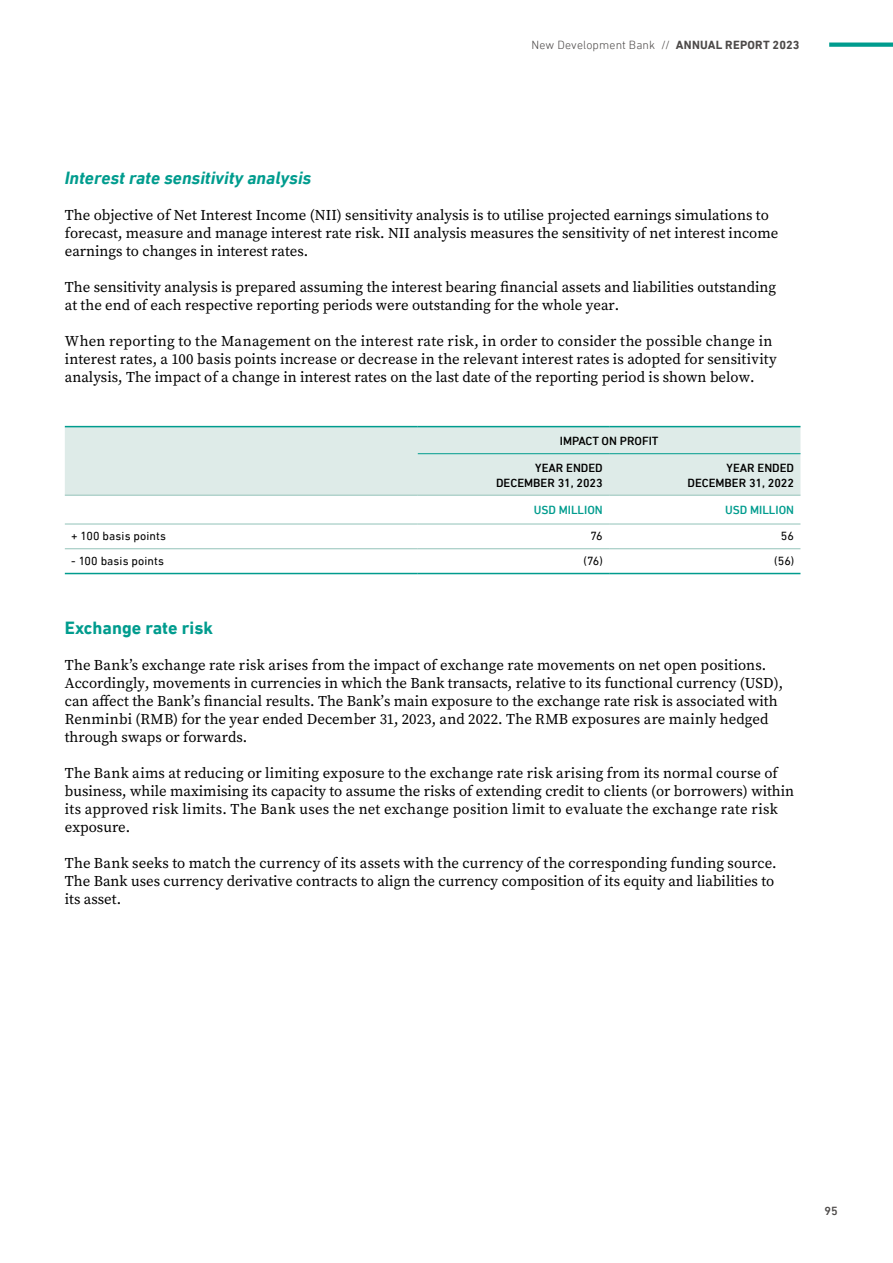
<style>
.page{position:relative;width:893px;height:1263px;background:#fff}
.page>*{position:absolute;margin:0;border:0;box-sizing:border-box;transform-origin:0 0}
.t1{font:italic 700 18px "DIN Next LT Pro";color:#009c8e}
.t2{font:700 18px "DIN Next LT Pro";color:#009c8e}
.t3{font:15px/18px "Source Serif Variable";color:#000}
.t4{font:500 12px/14.4px "DIN Next LT Pro";color:#000;text-align:right}
.t5{font:12px "DIN Next LT Pro";letter-spacing:.01em;color:#000}
.t6{font:300 12px "DIN Next LT Pro";letter-spacing:.01em;color:#4c4948}
.t7{font:500 12px "DIN Next LT Pro";color:#009c8e}
.t8{font:500 12px "DIN Next LT Pro";color:#4c4948}
.s1{font-weight:700}
</style>
<div class="page">
<div style="left:65px;top:427px;width:735px;height:68px;background:#deebe8"></div>
<svg style="left:65px;top:523px;width:735px;height:1px"></svg>
<hr style="left:65px;top:426px;width:353px;height:1px;background:#009c8e">
<hr style="left:418px;top:426px;width:191px;height:1px;background:#009c8e">
<hr style="left:609px;top:426px;width:191px;height:1px;background:#009c8e">
<hr style="left:418px;top:453px;width:191px;height:1px;background:#009c8e">
<hr style="left:609px;top:453px;width:191px;height:1px;background:#009c8e">
<hr style="left:65px;top:495px;width:353px;height:1px;background:#92c2b8">
<hr style="left:418px;top:495px;width:191px;height:1px;background:#92c2b8">
<hr style="left:609px;top:495px;width:191px;height:1px;background:#92c2b8">
<hr style="left:65px;top:524px;width:353px;height:1px;background:#92c2b8">
<hr style="left:418px;top:524px;width:191px;height:1px;background:#92c2b8">
<hr style="left:609px;top:524px;width:191px;height:1px;background:#92c2b8">
<hr style="left:65px;top:573px;width:353px;height:1px;background:#009c8e">
<hr style="left:418px;top:573px;width:191px;height:1px;background:#009c8e">
<hr style="left:609px;top:573px;width:191px;height:1px;background:#009c8e">
<hr style="left:65px;top:548px;width:353px;height:1px;background:#92c2b8">
<hr style="left:418px;top:548px;width:191px;height:1px;background:#92c2b8">
<hr style="left:609px;top:548px;width:191px;height:1px;background:#92c2b8">
<svg style="left:829px;top:43px;width:64px;height:4px"></svg>
<p class="t6" style="left:531px;top:38px;width:269px">New Development Bank // <span class="s1">ANNUAL REPORT 2023</span></p>
<p class="t1" style="left:65px;top:167px;width:248px">Interest rate sensitivity analysis</p>
<p class="t3" style="left:65px;top:206px;width:715px">The objective of Net Interest Income (NII) sensitivity analysis is to utilise projected earnings simulations to forecast, measure and manage interest rate risk. NII analysis measures the sensitivity of net interest income earnings to changes in interest rates.</p>
<p class="t3" style="left:65px;top:278px;width:713px">The sensitivity analysis is prepared assuming the interest bearing financial assets and liabilities outstanding at the end of each respective reporting periods were outstanding for the whole year.</p>
<p class="t3" style="left:65px;top:332px;width:713px">When reporting to the Management on the interest rate risk, in order to consider the possible change in interest rates, a 100 basis points increase or decrease in the relevant interest rates is adopted for sensitivity analysis, The impact of a change in interest rates on the last date of the reporting period is shown below.</p>
<p class="t4" style="left:560px;top:434px;width:100px">IMPACT ON PROFIT</p>
<p class="t4" style="left:496px;top:461px;width:108px">YEAR ENDED<br>DECEMBER 31, 2023</p>
<p class="t4" style="left:687px;top:461px;width:108px">YEAR ENDED<br>DECEMBER 31, 2022</p>
<p class="t7" style="left:534px;top:503px;width:71px">USD MILLION</p>
<p class="t7" style="left:725px;top:503px;width:71px">USD MILLION</p>
<p class="t5" style="left:71px;top:529px;width:96px">+ 100 basis points</p>
<p class="t5" style="left:590px;top:529px;width:14px">76</p>
<p class="t5" style="left:781px;top:529px;width:15px">56</p>
<p class="t5" style="left:71px;top:554px;width:94px">- 100 basis points</p>
<p class="t5" style="left:584px;top:554px;width:21px">(76)</p>
<p class="t5" style="left:774px;top:554px;width:21px">(56)</p>
<p class="t2" style="left:65px;top:617px;width:150px">Exchange rate risk</p>
<p class="t3" style="left:65px;top:656px;width:720px">The Bank’s exchange rate risk arises from the impact of exchange rate movements on net open positions.<br>Accordingly, movements in currencies in which the Bank transacts, relative to its functional currency (USD), can affect the Bank’s financial results. The Bank’s main exposure to the exchange rate risk is associated with Renminbi (RMB) for the year ended December 31, 2023, and 2022. The RMB exposures are mainly hedged through swaps or forwards.</p>
<p class="t3" style="left:65px;top:764px;width:731px">The Bank aims at reducing or limiting exposure to the exchange rate risk arising from its normal course of business, while maximising its capacity to assume the risks of extending credit to clients (or borrowers) within its approved risk limits. The Bank uses the net exchange position limit to evaluate the exchange rate risk exposure.</p>
<p class="t3" style="left:65px;top:854px;width:713px">The Bank seeks to match the currency of its assets with the currency of the corresponding funding source.<br>The Bank uses currency derivative contracts to align the currency composition of its equity and liabilities to its asset.</p>
<p class="t8" style="left:824px;top:1204px;width:15px">95</p>
</div>
